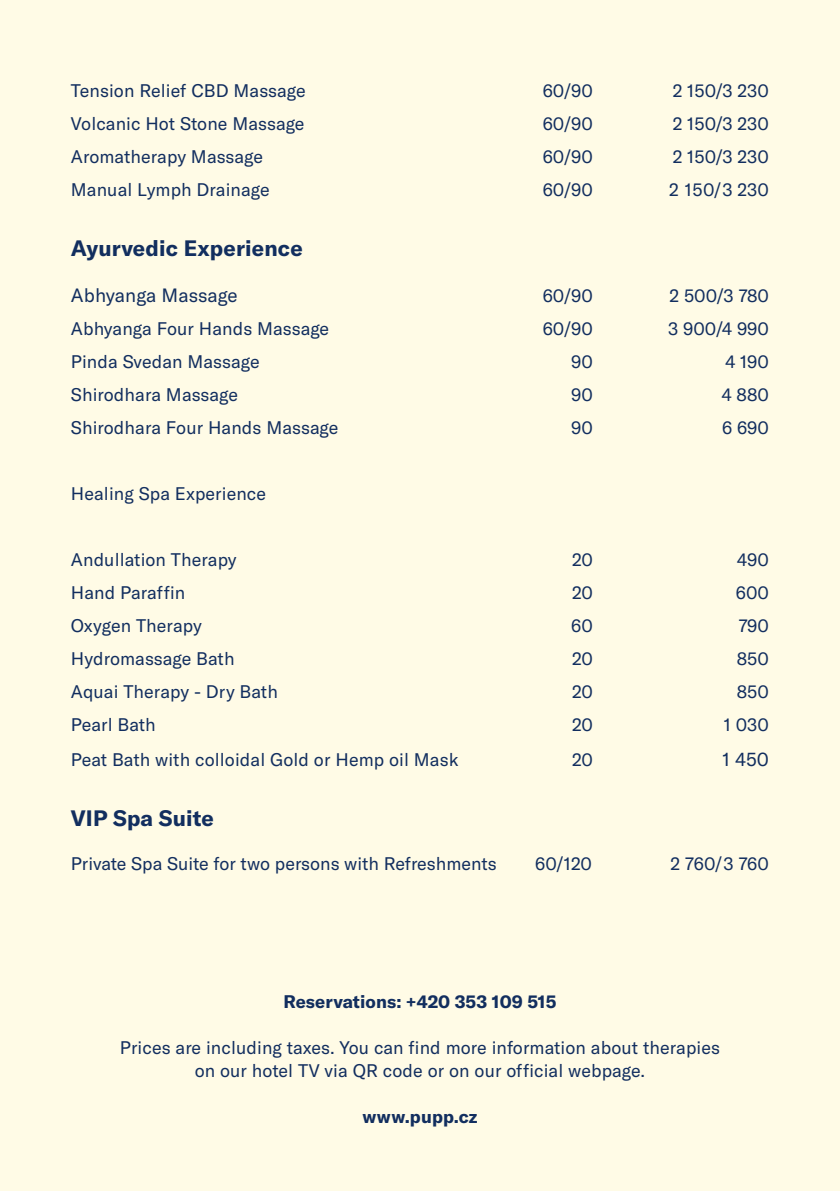
<style>
.page{position:relative;width:840px;height:1191px;background:#fff}
.page>*{position:absolute;margin:0;border:0;box-sizing:border-box;transform-origin:0 0}
.t1{font:700 22px "GT America";letter-spacing:.005em;color:#122e5f}
.t2{font:19px "GT America";letter-spacing:.005em;color:#122e5f}
.t3{font:18px/23px "GT America";letter-spacing:.005em;color:#122e5f;text-align:center}
.t4{font:700 18px "GT America";letter-spacing:.005em;color:#122e5f}
</style>
<div class="page">
<div style="left:0;top:0;width:839px;height:1191px;background:#fffbe6"></div>
<p class="t3" style="left:71px;top:79px;width:236px">Tension Relief CBD Massage</p>
<p class="t3" style="left:542px;top:79px;width:52px">60/90</p>
<p class="t3" style="left:672px;top:79px;width:98px">2 150/3 230</p>
<p class="t3" style="left:71px;top:112px;width:235px">Volcanic Hot Stone Massage</p>
<p class="t3" style="left:542px;top:112px;width:52px">60/90</p>
<p class="t3" style="left:672px;top:112px;width:98px">2 150/3 230</p>
<p class="t3" style="left:71px;top:145px;width:194px">Aromatherapy Massage</p>
<p class="t3" style="left:542px;top:145px;width:52px">60/90</p>
<p class="t3" style="left:672px;top:145px;width:98px">2 150/3 230</p>
<p class="t3" style="left:71px;top:178px;width:200px">Manual Lymph Drainage</p>
<p class="t3" style="left:542px;top:178px;width:52px">60/90</p>
<p class="t3" style="left:669px;top:178px;width:101px">2 150/3 230</p>
<p class="t1" style="left:71px;top:234px;width:233px">Ayurvedic Experience</p>
<p class="t2" style="left:71px;top:284px;width:168px">Abhyanga Massage</p>
<p class="t3" style="left:542px;top:284px;width:52px">60/90</p>
<p class="t3" style="left:669px;top:284px;width:101px">2 500/3 780</p>
<p class="t3" style="left:71px;top:317px;width:260px">Abhyanga Four Hands Massage</p>
<p class="t3" style="left:542px;top:317px;width:52px">60/90</p>
<p class="t3" style="left:667px;top:317px;width:102px">3 900/4 990</p>
<p class="t3" style="left:71px;top:350px;width:190px">Pinda Svedan Massage</p>
<p class="t3" style="left:571px;top:350px;width:23px">90</p>
<p class="t3" style="left:725px;top:350px;width:45px">4 190</p>
<p class="t3" style="left:71px;top:383px;width:169px">Shirodhara Massage</p>
<p class="t3" style="left:571px;top:383px;width:23px">90</p>
<p class="t3" style="left:721px;top:383px;width:49px">4 880</p>
<p class="t3" style="left:71px;top:416px;width:269px">Shirodhara Four Hands Massage</p>
<p class="t3" style="left:571px;top:416px;width:23px">90</p>
<p class="t3" style="left:721px;top:416px;width:48px">6 690</p>
<p class="t3" style="left:71px;top:482px;width:197px">Healing Spa Experience</p>
<p class="t3" style="left:71px;top:548px;width:167px">Andullation Therapy</p>
<p class="t3" style="left:572px;top:548px;width:22px">20</p>
<p class="t3" style="left:736px;top:548px;width:33px">490</p>
<p class="t3" style="left:71px;top:581px;width:116px">Hand Paraffin</p>
<p class="t3" style="left:572px;top:581px;width:22px">20</p>
<p class="t3" style="left:735px;top:581px;width:35px">600</p>
<p class="t3" style="left:71px;top:614px;width:132px">Oxygen Therapy</p>
<p class="t3" style="left:571px;top:614px;width:23px">60</p>
<p class="t3" style="left:738px;top:614px;width:32px">790</p>
<p class="t3" style="left:71px;top:647px;width:165px">Hydromassage Bath</p>
<p class="t3" style="left:572px;top:647px;width:22px">20</p>
<p class="t3" style="left:736px;top:647px;width:34px">850</p>
<p class="t3" style="left:71px;top:680px;width:208px">Aquai Therapy - Dry Bath</p>
<p class="t3" style="left:572px;top:680px;width:22px">20</p>
<p class="t3" style="left:736px;top:680px;width:34px">850</p>
<p class="t3" style="left:71px;top:713px;width:86px">Pearl Bath</p>
<p class="t3" style="left:572px;top:713px;width:22px">20</p>
<p class="t3" style="left:723px;top:713px;width:47px">1 030</p>
<p class="t3" style="left:71px;top:748px;width:389px">Peat Bath with colloidal Gold or Hemp oil Mask</p>
<p class="t3" style="left:572px;top:748px;width:22px">20</p>
<p class="t2" style="left:722px;top:748px;width:48px">1 450</p>
<p class="t1" style="left:71px;top:804px;width:144px">VIP Spa Suite</p>
<p class="t3" style="left:71px;top:852px;width:427px">Private Spa Suite for two persons with Refreshments</p>
<p class="t3" style="left:535px;top:852px;width:58px">60/120</p>
<p class="t3" style="left:670px;top:852px;width:100px">2 760/3 760</p>
<p class="t4" style="left:283px;top:990px;width:274px">Reservations: +420 353 109 515</p>
<p class="t3" style="left:120px;top:1036px;width:601px">Prices are including taxes. You can find more information about therapies on our hotel TV via QR code or on our official webpage.</p>
<p class="t4" style="left:362px;top:1105px;width:116px">www.pupp.cz</p>
</div>
